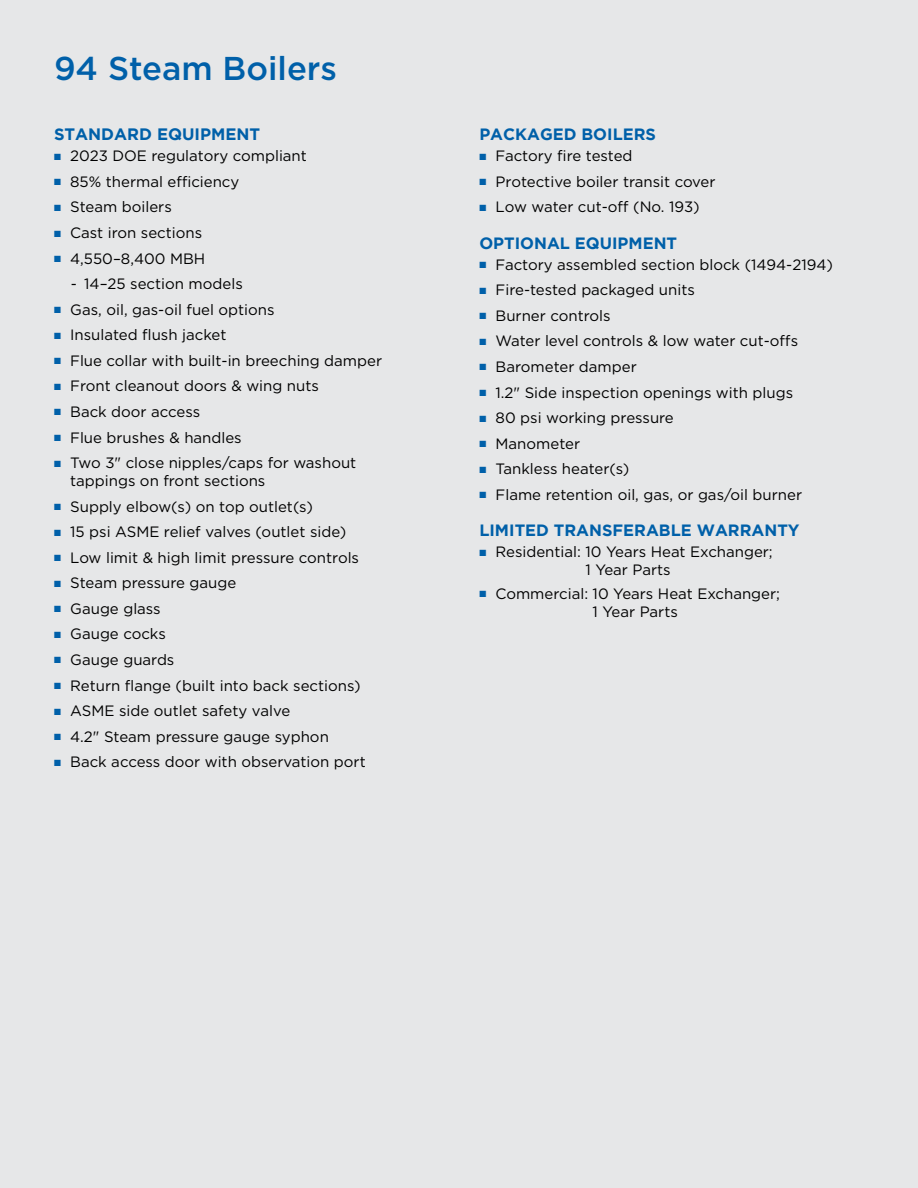
<style>
.page{position:relative;width:918px;height:1188px;background:#e6e7e8}
.page>*{position:absolute;margin:0;border:0;box-sizing:border-box;transform-origin:0 0}
.t1{font:500 33px "Gotham";color:#0060a9}
.t2{font:700 16.5px "Gotham";color:#0060a9}
.t3{font:700 16.35px "Gotham";color:#0060a9}
.t4{font:15px/18px "Gotham";color:#000}
.s1{color:#0060a9}
</style>
<div class="page">
<h1 class="t1" style="left:54px;top:47px;width:285px">94 Steam Boilers</h1>
<p class="t2" style="left:54px;top:125px;width:208px">STANDARD EQUIPMENT</p>
<p class="t4" style="left:54px;top:147px;width:254px"><span class="s1">■</span> 2023 DOE regulatory compliant</p>
<p class="t4" style="left:54px;top:172px;width:187px"><span class="s1">■</span> 85% thermal efficiency</p>
<p class="t4" style="left:54px;top:198px;width:119px"><span class="s1">■</span> Steam boilers</p>
<p class="t4" style="left:54px;top:223px;width:150px"><span class="s1">■</span> Cast iron sections</p>
<p class="t4" style="left:54px;top:249px;width:153px"><span class="s1">■</span> 4,550–8,400 MBH</p>
<p class="t4" style="left:71px;top:275px;width:174px">- 14–25 section models</p>
<p class="t4" style="left:54px;top:300px;width:222px"><span class="s1">■</span> Gas, oil, gas-oil fuel options</p>
<p class="t4" style="left:54px;top:326px;width:174px"><span class="s1">■</span> Insulated flush jacket</p>
<p class="t4" style="left:54px;top:351px;width:330px"><span class="s1">■</span> Flue collar with built-in breeching damper</p>
<p class="t4" style="left:54px;top:377px;width:266px"><span class="s1">■</span> Front cleanout doors &amp; wing nuts</p>
<p class="t4" style="left:54px;top:402px;width:148px"><span class="s1">■</span> Back door access</p>
<p class="t4" style="left:54px;top:428px;width:189px"><span class="s1">■</span> Flue brushes &amp; handles</p>
<p class="t4" style="left:70px;top:453px;width:288px;text-indent:-16px"><span class="s1">■</span> Two 3" close nipples/caps for washout tappings on front sections</p>
<p class="t4" style="left:54px;top:497px;width:260px"><span class="s1">■</span> Supply elbow(s) on top outlet(s)</p>
<p class="t4" style="left:54px;top:523px;width:294px"><span class="s1">■</span> 15 psi ASME relief valves (outlet side)</p>
<p class="t4" style="left:54px;top:548px;width:307px"><span class="s1">■</span> Low limit &amp; high limit pressure controls</p>
<p class="t4" style="left:54px;top:574px;width:184px"><span class="s1">■</span> Steam pressure gauge</p>
<p class="t4" style="left:54px;top:599px;width:108px"><span class="s1">■</span> Gauge glass</p>
<p class="t4" style="left:54px;top:625px;width:113px"><span class="s1">■</span> Gauge cocks</p>
<p class="t4" style="left:54px;top:650px;width:122px"><span class="s1">■</span> Gauge guards</p>
<p class="t4" style="left:54px;top:676px;width:308px"><span class="s1">■</span> Return flange (built into back sections)</p>
<p class="t4" style="left:54px;top:701px;width:238px"><span class="s1">■</span> ASME side outlet safety valve</p>
<p class="t4" style="left:54px;top:727px;width:276px"><span class="s1">■</span> 4.2" Steam pressure gauge syphon</p>
<p class="t4" style="left:54px;top:753px;width:313px"><span class="s1">■</span> Back access door with observation port</p>
<p class="t3" style="left:479px;top:125px;width:178px">PACKAGED BOILERS</p>
<p class="t4" style="left:479px;top:147px;width:155px"><span class="s1">■</span> Factory fire tested</p>
<p class="t4" style="left:479px;top:172px;width:238px"><span class="s1">■</span> Protective boiler transit cover</p>
<p class="t4" style="left:479px;top:198px;width:222px"><span class="s1">■</span> Low water cut-off (No. 193)</p>
<p class="t3" style="left:479px;top:233px;width:199px">OPTIONAL EQUIPMENT</p>
<p class="t4" style="left:479px;top:255px;width:355px"><span class="s1">■</span> Factory assembled section block (1494-2194)</p>
<p class="t4" style="left:479px;top:281px;width:217px"><span class="s1">■</span> Fire-tested packaged units</p>
<p class="t4" style="left:479px;top:306px;width:133px"><span class="s1">■</span> Burner controls</p>
<p class="t4" style="left:479px;top:332px;width:320px"><span class="s1">■</span> Water level controls &amp; low water cut-offs</p>
<p class="t4" style="left:479px;top:357px;width:159px"><span class="s1">■</span> Barometer damper</p>
<p class="t4" style="left:479px;top:383px;width:315px"><span class="s1">■</span> 1.2" Side inspection openings with plugs</p>
<p class="t4" style="left:479px;top:408px;width:196px"><span class="s1">■</span> 80 psi working pressure</p>
<p class="t4" style="left:479px;top:434px;width:102px"><span class="s1">■</span> Manometer</p>
<p class="t4" style="left:479px;top:460px;width:152px"><span class="s1">■</span> Tankless heater(s)</p>
<p class="t4" style="left:479px;top:485px;width:324px"><span class="s1">■</span> Flame retention oil, gas, or gas/oil burner</p>
<p class="t3" style="left:479px;top:521px;width:322px">LIMITED TRANSFERABLE WARRANTY</p>
<p class="t4" style="left:479px;top:543px;width:295px;text-align:center"><span class="s1">■</span> Residential: 10 Years Heat Exchanger;<br>1 Year Parts</p>
<p class="t4" style="left:593px;top:584px;width:189px;text-indent:-113px"><span class="s1">■</span> Commercial: 10 Years Heat Exchanger;<br>1 Year Parts</p>
</div>
